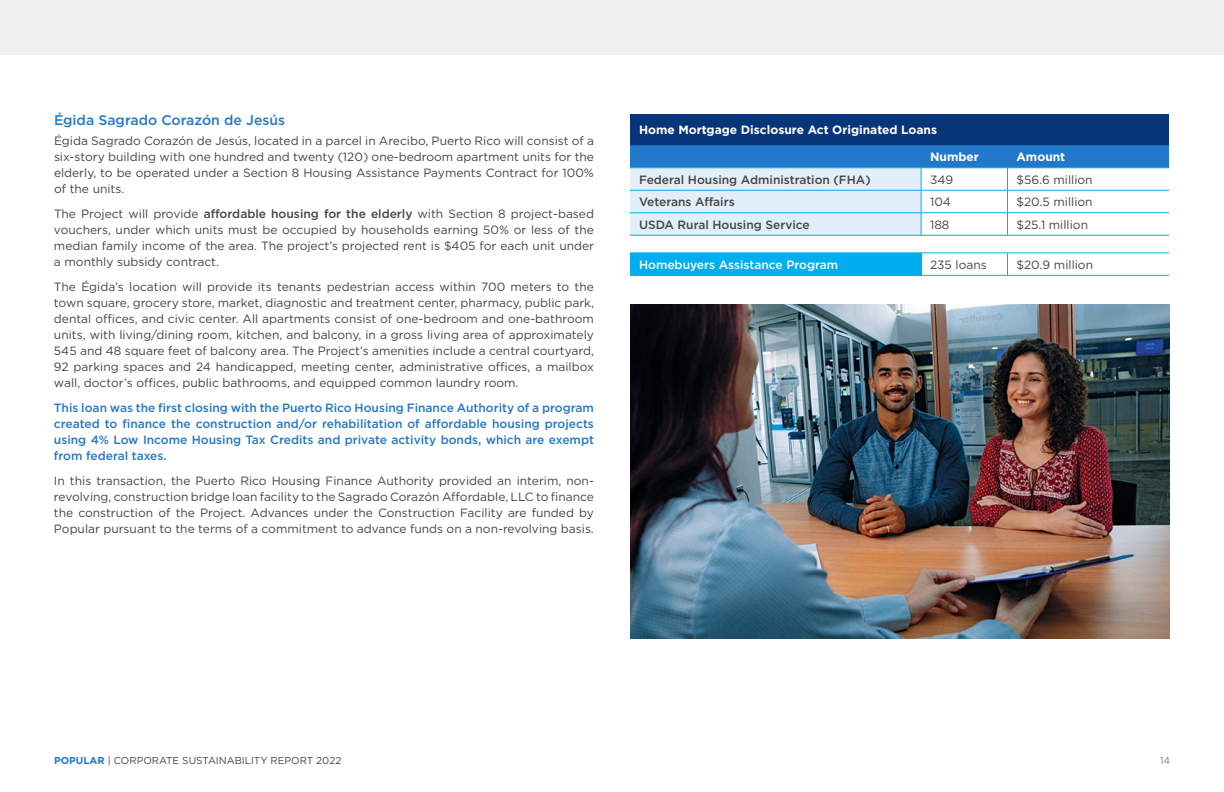
<style>
.page{position:relative;width:1224px;height:792px;background:#fff}
.page>*{position:absolute;margin:0;border:0;box-sizing:border-box;transform-origin:0 0}
.t1{font:500 14px "Gotham";color:#2278c9}
.t2{font:12px/16px "Gotham";color:#444;text-align:justify}
.t3{font:500 12px/16px "Gotham";color:#2278c9;text-align:justify}
.t4{font:500 12px "Gotham";color:#444}
.t5{font:700 12px "Gotham";color:#fff}
.t6{font:500 12px "Gotham";color:#fff}
.t7{font:10px "Gotham";color:#444}
.t8{font:300 10px "Gotham";color:#444}
.s1{font-weight:500}
.s2{font-weight:700;color:#2278c9}
</style>
<div class="page">
<div style="left:630px;top:114px;width:539px;height:31px;background:#073579"></div>
<div style="left:630px;top:253px;width:291px;height:22px;background:#00aeef"></div>
<svg style="left:630px;top:145px;width:539px;height:90px"></svg>
<hr style="left:630px;top:235px;width:291px;height:1px;background:#00aeef">
<hr style="left:921px;top:235px;width:86px;height:1px;background:#00aeef">
<hr style="left:1008px;top:235px;width:161px;height:1px;background:#00aeef">
<hr style="left:921px;top:253px;width:86px;height:1px;background:#00aeef">
<svg style="left:921px;top:254px;width:1px;height:21px"></svg>
<hr style="left:1008px;top:253px;width:161px;height:1px;background:#00aeef">
<svg style="left:1007px;top:253px;width:1px;height:22px"></svg>
<hr style="left:630px;top:275px;width:291px;height:1px;background:#00aeef">
<hr style="left:921px;top:275px;width:86px;height:1px;background:#00aeef">
<hr style="left:1008px;top:275px;width:161px;height:1px;background:#00aeef">
<img style="left:630px;top:304px;width:540px;height:335px">
<div style="left:0;top:0;width:1224px;height:55px;background:#f0f0f0"></div>
<p class="t1" style="left:54px;top:111px;width:233px">Égida Sagrado Corazón de Jesús</p>
<p class="t2" style="left:54px;top:133px;width:542px">Égida Sagrado Corazón de Jesús, located in a parcel in Arecibo, Puerto Rico will consist of a six-story building with one hundred and twenty (120) one-bedroom apartment units for the elderly, to be operated under a Section 8 Housing Assistance Payments Contract for 100% of the units.</p>
<p class="t2" style="left:54px;top:206px;width:542px">The Project will provide <span class="s1">affordable housing for the elderly</span> with Section 8 project-based vouchers, under which units must be occupied by households earning 50% or less of the median family income of the area. The project’s projected rent is $405 for each unit under a monthly subsidy contract.</p>
<p class="t2" style="left:54px;top:279px;width:542px">The Égida’s location will provide its tenants pedestrian access within 700 meters to the town square, grocery store, market, diagnostic and treatment center, pharmacy, public park, dental offices, and civic center. All apartments consist of one-bedroom and one-bathroom units, with living/dining room, kitchen, and balcony, in a gross living area of approximately 545 and 48 square feet of balcony area. The Project’s amenities include a central courtyard, 92 parking spaces and 24 handicapped, meeting center, administrative offices, a mailbox wall, doctor’s offices, public bathrooms, and equipped common laundry room.</p>
<p class="t3" style="left:54px;top:400px;width:542px">This loan was the first closing with the Puerto Rico Housing Finance Authority of a program created to finance the construction and/or rehabilitation of affordable housing projects using 4% Low Income Housing Tax Credits and private activity bonds, which are exempt from federal taxes.</p>
<p class="t2" style="left:54px;top:473px;width:541px">In this transaction, the Puerto Rico Housing Finance Authority provided an interim, non&shy;revolving, construction bridge loan facility to the Sagrado Corazón Affordable, LLC to finance the construction of the Project. Advances under the Construction Facility are funded by Popular pursuant to the terms of a commitment to advance funds on a non-revolving basis.</p>
<p class="t5" style="left:639px;top:122px;width:300px">Home Mortgage Disclosure Act Originated Loans</p>
<p class="t5" style="left:930px;top:149px;width:50px">Number</p>
<p class="t5" style="left:1016px;top:149px;width:50px">Amount</p>
<p class="t4" style="left:639px;top:172px;width:233px">Federal Housing Administration (FHA)</p>
<p class="t2" style="left:930px;top:171px;width:25px">349</p>
<p class="t2" style="left:1016px;top:171px;width:78px">$56.6 million</p>
<p class="t4" style="left:639px;top:194px;width:97px">Veterans Affairs</p>
<p class="t2" style="left:930px;top:194px;width:22px">104</p>
<p class="t2" style="left:1016px;top:194px;width:78px">$20.5 million</p>
<p class="t4" style="left:639px;top:217px;width:172px">USDA Rural Housing Service</p>
<p class="t2" style="left:930px;top:216px;width:21px">188</p>
<p class="t2" style="left:1016px;top:216px;width:73px">$25.1 million</p>
<p class="t6" style="left:639px;top:257px;width:201px">Homebuyers Assistance Program</p>
<p class="t2" style="left:930px;top:256px;width:58px">235 loans</p>
<p class="t2" style="left:1016px;top:256px;width:78px">$20.9 million</p>
<p class="t7" style="left:54px;top:754px;width:289px"><span class="s2">POPULAR</span> | CORPORATE SUSTAINABILITY REPORT 2022</p>
<p class="t8" style="left:1160px;top:754px;width:11px">14</p>
</div>
